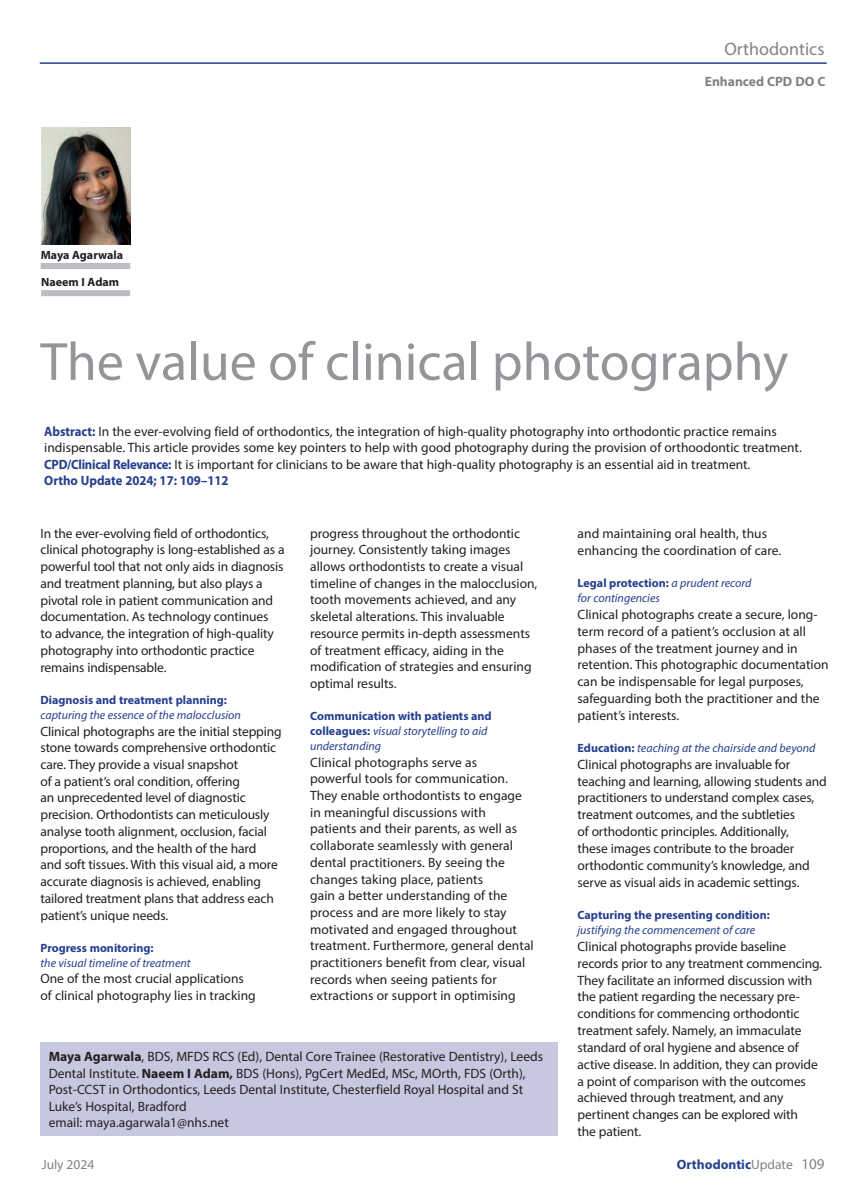
<style>
.page{position:relative;width:868px;height:1187px;background:#fff}
.page>*{position:absolute;margin:0;border:0;box-sizing:border-box;transform-origin:0 0}
.t1{font:54px "Myriad Pro";color:#939598}
.t2{font:18px "Myriad Pro";color:#808285}
.t3{font:13.5px/16.8px "Myriad Pro";letter-spacing:-.005em;color:#231f20}
.t4{font:700 13.5px "Myriad Pro";color:#253f8e}
.t5{font:700 13.5px "Myriad Pro";color:#808285}
.t6{font:13.5px "Myriad Pro";color:#808285}
.t7{font:italic 12px/15.3px "Myriad Pro";color:#253f8e}
.t8{font:700 12px/15.1px "Myriad Pro";color:#253f8e}
.t9{font:700 12px "Myriad Pro";color:#231f20}
.s1{font-weight:700;color:#253f8e}
.s2{font-weight:400;font-style:italic}
.s3{font-weight:700}
.s4{font-weight:700;font-style:normal}
.s5{font-weight:400;color:#808285}
.s6{font-weight:400;font-size:15px;color:#808285}
</style>
<div class="page">
<hr style="left:40px;top:62px;width:786px;height:2px;background:#253f8e">
<img style="left:41px;top:127px;width:90px;height:117px">
<div style="left:41px;top:263px;width:89px;height:6px;background:#bcbdc0"></div>
<div style="left:40px;top:1042px;width:517px;height:93px;background:#c7c7e0"></div>
<div style="left:41px;top:290px;width:89px;height:6px;background:#bcbdc0"></div>
<h2 class="t2" style="left:724px;top:38px;width:101px">Orthodontics</h2>
<p class="t9" style="left:41px;top:247px;width:84px">Maya Agarwala</p>
<p class="t9" style="left:41px;top:274px;width:79px">Naeem I Adam</p>
<p class="t5" style="left:704px;top:72px;width:122px">Enhanced CPD DO C</p>
<h1 class="t1" style="left:40px;top:328px;width:749px">The value of clinical photography</h1>
<p class="t3" style="left:44px;top:422px;width:759px"><span class="s1">Abstract:</span> In the ever-evolving field of orthodontics, the integration of high-quality photography into orthodontic practice remains indispensable. This article provides some key pointers to help with good photography during the provision of orthoodontic treatment.<br><span class="s1">CPD/Clinical Relevance:</span> It is important for clinicians to be aware that high-quality photography is an essential aid in treatment.<br><span class="s1">Ortho Update 2024; 17: 109–112</span></p>
<p class="t3" style="left:40px;top:524px;width:245px">In the ever-evolving field of orthodontics, clinical photography is long-established as a powerful tool that not only aids in diagnosis and treatment planning, but also plays a pivotal role in patient communication and documentation. As technology continues<br>to advance, the integration of high-quality photography into orthodontic practice remains indispensable.</p>
<p class="t8" style="left:40px;top:691px;width:188px">Diagnosis and treatment planning:</p>
<p class="t7" style="left:40px;top:706px;width:202px">capturing the essence of the malocclusion</p>
<p class="t3" style="left:40px;top:722px;width:243px">Clinical photographs are the initial stepping stone towards comprehensive orthodontic care. They provide a visual snapshot<br>of a patient’s oral condition, offering<br>an unprecedented level of diagnostic precision. Orthodontists can meticulously analyse tooth alignment, occlusion, facial proportions, and the health of the hard<br>and soft tissues. With this visual aid, a more accurate diagnosis is achieved, enabling tailored treatment plans that address each patient’s unique needs.</p>
<p class="t8" style="left:40px;top:939px;width:115px">Progress monitoring:</p>
<p class="t7" style="left:40px;top:954px;width:152px">the visual timeline of treatment</p>
<p class="t3" style="left:40px;top:970px;width:217px">One of the most crucial applications of clinical photography lies in tracking</p>
<p class="t3" style="left:310px;top:524px;width:229px">progress throughout the orthodontic journey. Consistently taking images allows orthodontists to create a visual timeline of changes in the malocclusion, tooth movements achieved, and any skeletal alterations. This invaluable resource permits in-depth assessments of treatment efficacy, aiding in the modification of strategies and ensuring optimal results.</p>
<p class="t8" style="left:310px;top:707px;width:183px">Communication with patients and colleagues: <span class="s2">visual storytelling to aid understanding</span></p>
<p class="t3" style="left:310px;top:753px;width:225px">Clinical photographs serve as<br>powerful tools for communication.<br>They enable orthodontists to engage in meaningful discussions with patients and their parents, as well as collaborate seamlessly with general dental practitioners. By seeing the changes taking place, patients<br>gain a better understanding of the process and are more likely to stay motivated and engaged throughout treatment. Furthermore, general dental practitioners benefit from clear, visual records when seeing patients for extractions or support in optimising</p>
<p class="t3" style="left:49px;top:1048px;width:496px"><span class="s3">Maya Agarwala</span>, BDS, MFDS RCS (Ed), Dental Core Trainee (Restorative Dentistry), Leeds Dental Institute. <span class="s3">Naeem I Adam,</span> BDS (Hons), PgCert MedEd, MSc, MOrth, FDS (Orth), Post-CCST in Orthodontics, Leeds Dental Institute, Chesterfield Royal Hospital and St Luke’s Hospital, Bradford<br>email: maya.agarwala1@nhs.net</p>
<p class="t3" style="left:577px;top:524px;width:205px">and maintaining oral health, thus enhancing the coordination of care.</p>
<p class="t7" style="left:577px;top:574px;width:175px"><span class="s4">Legal protection:</span> a prudent record for contingencies</p>
<p class="t3" style="left:577px;top:605px;width:252px">Clinical photographs create a secure, long&shy;term record of a patient’s occlusion at all phases of the treatment journey and in retention. This photographic documentation can be indispensable for legal purposes, safeguarding both the practitioner and the patient’s interests.</p>
<p class="t7" style="left:577px;top:740px;width:239px"><span class="s4">Education:</span> teaching at the chairside and beyond</p>
<p class="t3" style="left:577px;top:755px;width:250px">Clinical photographs are invaluable for teaching and learning, allowing students and practitioners to understand complex cases, treatment outcomes, and the subtleties<br>of orthodontic principles. Additionally,<br>these images contribute to the broader orthodontic community’s knowledge, and serve as visual aids in academic settings.</p>
<p class="t8" style="left:577px;top:906px;width:194px">Capturing the presenting condition:</p>
<p class="t7" style="left:577px;top:922px;width:179px">justifying the commencement of care</p>
<p class="t3" style="left:577px;top:937px;width:246px">Clinical photographs provide baseline records prior to any treatment commencing.<br>They facilitate an informed discussion with the patient regarding the necessary pre&shy;conditions for commencing orthodontic treatment safely. Namely, an immaculate standard of oral hygiene and absence of active disease. In addition, they can provide a point of comparison with the outcomes achieved through treatment, and any pertinent changes can be explored with<br>the patient.</p>
<p class="t6" style="left:42px;top:1156px;width:54px">July 2024</p>
<p class="t4" style="left:676px;top:1155px;width:149px">Orthodontic<span class="s5">Update</span> <span class="s6">109</span></p>
</div>
